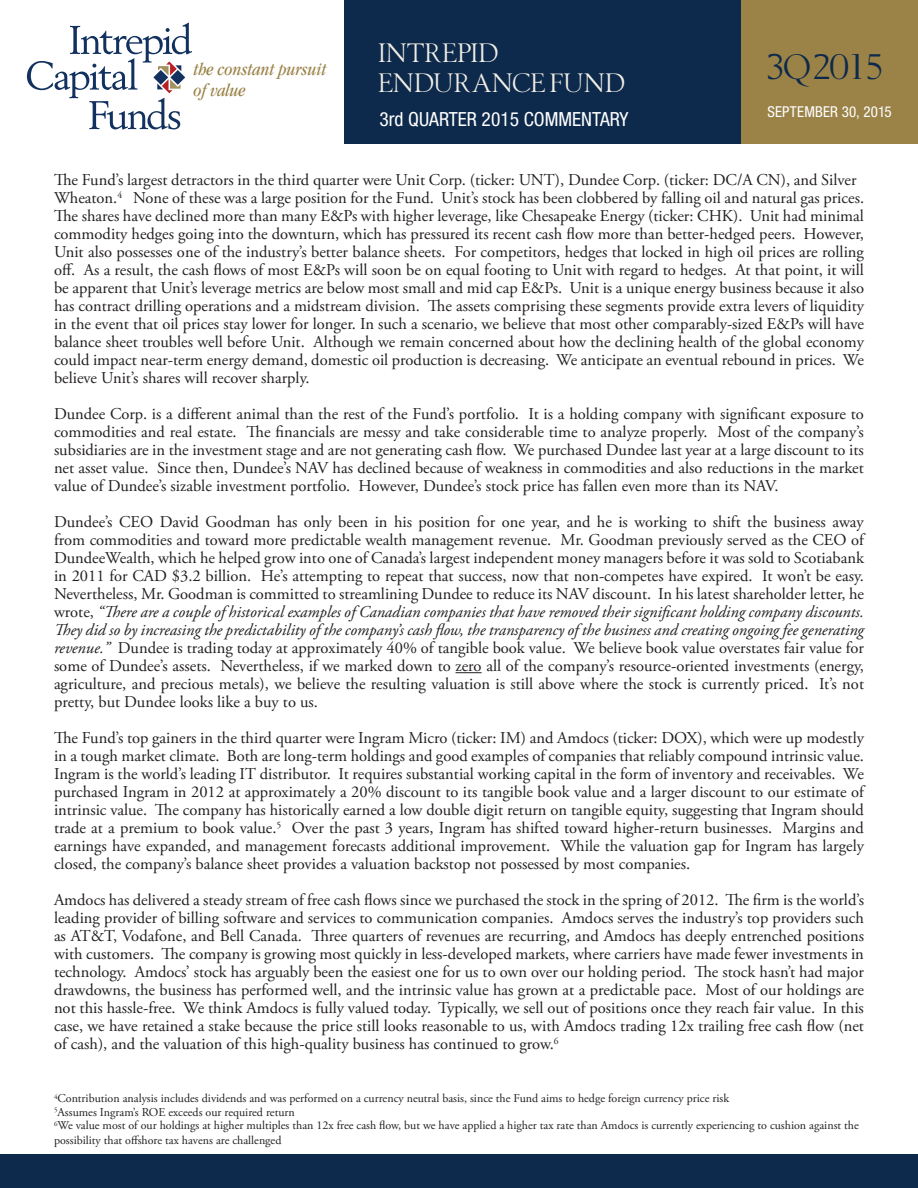
<style>
.page{position:relative;width:918px;height:1188px;background:#fff}
.page>*{position:absolute;margin:0;border:0;box-sizing:border-box;transform-origin:0 0}
.Quarter_Date{font:36px "OPTI Berling Agency";letter-spacing:-.05em;color:#0d294b}
.main_head{font:27px "OPTI Berling Agency";letter-spacing:-.005em;color:#f1eee6}
.t1{font:condensed 19.5px "Helvetica Neue";color:#fff}
.ital_head{font:italic condensed 18px "Garamond";color:#9b8348}
.t2{font:16.5px/18px "Adobe Garamond Pro";color:#231f20;text-align:justify}
.Date{font:condensed 15px "Helvetica Neue";letter-spacing:.015em;color:#fff}
.t3{font:12px/15px "Adobe Garamond Pro";color:#231f20}
.s1{font-style:italic}
</style>
<div class="page">
<svg style="left:456px;top:672px;width:26px;height:1px"></svg>
<div style="left:0;top:1155px;width:918px;height:33px;background:#0d294b"></div>
<div style="left:741px;top:0;width:177px;height:143px;background:#9b8348"></div>
<div style="left:344px;top:0;width:397px;height:143px;background:#0d294b"></div>
<svg style="left:27px;top:23px;width:165px;height:107px"></svg>
<p class="ital_head" style="left:193px;top:59px;width:134px">the constant pursuit</p>
<p class="ital_head" style="left:193px;top:80px;width:53px">of value</p>
<p class="main_head" style="left:378px;top:38px;width:122px">INTREPID</p>
<p class="main_head" style="left:378px;top:68px;width:249px">ENDURANCE FUND</p>
<p class="t1" style="left:379px;top:108px;width:251px">3rd QUARTER 2015 COMMENTARY</p>
<p class="Quarter_Date" style="left:766px;top:48px;width:120px">3Q 2015</p>
<p class="Date" style="left:767px;top:103px;width:126px">SEPTEMBER 30, 2015</p>
<p class="t2" style="left:54px;top:171px;width:812px;text-align:left">The Fund’s largest detractors in the third quarter were Unit Corp. (ticker: UNT), Dundee Corp. (ticker: DC/A CN), and Silver Wheaton.<sup>4</sup> None of these was a large position for the Fund. Unit’s stock has been clobbered by falling oil and natural gas prices.<br>The shares have declined more than many E&amp;Ps with higher leverage, like Chesapeake Energy (ticker: CHK). Unit had minimal commodity hedges going into the downturn, which has pressured its recent cash flow more than better-hedged peers. However, Unit also possesses one of the industry’s better balance sheets. For competitors, hedges that locked in high oil prices are rolling off. As a result, the cash flows of most E&amp;Ps will soon be on equal footing to Unit with regard to hedges. At that point, it will be apparent that Unit’s leverage metrics are below most small and mid cap E&amp;Ps. Unit is a unique energy business because it also has contract drilling operations and a midstream division. The assets comprising these segments provide extra levers of liquidity in the event that oil prices stay lower for longer. In such a scenario, we believe that most other comparably-sized E&amp;Ps will have balance sheet troubles well before Unit. Although we remain concerned about how the declining health of the global economy could impact near-term energy demand, domestic oil production is decreasing. We anticipate an eventual rebound in prices. We believe Unit’s shares will recover sharply.</p>
<p class="t2" style="left:54px;top:405px;width:811px">Dundee Corp. is a different animal than the rest of the Fund’s portfolio. It is a holding company with significant exposure to commodities and real estate. The financials are messy and take considerable time to analyze properly. Most of the company’s subsidiaries are in the investment stage and are not generating cash flow. We purchased Dundee last year at a large discount to its net asset value. Since then, Dundee’s NAV has declined because of weakness in commodities and also reductions in the market value of Dundee’s sizable investment portfolio. However, Dundee’s stock price has fallen even more than its NAV.</p>
<p class="t2" style="left:54px;top:513px;width:812px">Dundee’s CEO David Goodman has only been in his position for one year, and he is working to shift the business away from commodities and toward more predictable wealth management revenue. Mr. Goodman previously served as the CEO of DundeeWealth, which he helped grow into one of Canada’s largest independent money managers before it was sold to Scotiabank in 2011 for CAD $3.2 billion. He’s attempting to repeat that success, now that non-competes have expired. It won’t be easy.<br>Nevertheless, Mr. Goodman is committed to streamlining Dundee to reduce its NAV discount. In his latest shareholder letter, he wrote, <span class="s1">“There are a couple of historical examples of Canadian companies that have removed their significant holding company discounts.<br>They did so by increasing the predictability of the company’s cash flow, the transparency of the business and creating ongoing fee generating revenue.”</span> Dundee is trading today at approximately 40% of tangible book value. We believe book value overstates fair value for some of Dundee’s assets. Nevertheless, if we marked down to zero all of the company’s resource-oriented investments (energy, agriculture, and precious metals), we believe the resulting valuation is still above where the stock is currently priced. It’s not pretty, but Dundee looks like a buy to us.</p>
<p class="t2" style="left:54px;top:729px;width:812px">The Fund’s top gainers in the third quarter were Ingram Micro (ticker: IM) and Amdocs (ticker: DOX), which were up modestly in a tough market climate. Both are long-term holdings and good examples of companies that reliably compound intrinsic value.<br>Ingram is the world’s leading IT distributor. It requires substantial working capital in the form of inventory and receivables. We purchased Ingram in 2012 at approximately a 20% discount to its tangible book value and a larger discount to our estimate of intrinsic value. The company has historically earned a low double digit return on tangible equity, suggesting that Ingram should trade at a premium to book value.<sup>5</sup> Over the past 3 years, Ingram has shifted toward higher-return businesses. Margins and earnings have expanded, and management forecasts additional improvement. While the valuation gap for Ingram has largely closed, the company’s balance sheet provides a valuation backstop not possessed by most companies.</p>
<p class="t2" style="left:54px;top:891px;width:812px">Amdocs has delivered a steady stream of free cash flows since we purchased the stock in the spring of 2012. The firm is the world’s leading provider of billing software and services to communication companies. Amdocs serves the industry’s top providers such as AT&amp;T, Vodafone, and Bell Canada. Three quarters of revenues are recurring, and Amdocs has deeply entrenched positions with customers. The company is growing most quickly in less-developed markets, where carriers have made fewer investments in technology. Amdocs’ stock has arguably been the easiest one for us to own over our holding period. The stock hasn’t had major drawdowns, the business has performed well, and the intrinsic value has grown at a predictable pace. Most of our holdings are not this hassle-free. We think Amdocs is fully valued today. Typically, we sell out of positions once they reach fair value. In this case, we have retained a stake because the price still looks reasonable to us, with Amdocs trading 12x trailing free cash flow (net of cash), and the valuation of this high-quality business has continued to grow.<sup>6</sup></p>
<p class="t3" style="left:54px;top:1092px;width:677px"><sup>4</sup>Contribution analysis includes dividends and was performed on a currency neutral basis, since the Fund aims to hedge foreign currency price risk</p>
<p class="t3" style="left:54px;top:1105px;width:242px"><sup>5</sup>Assumes Ingram’s ROE exceeds our required return</p>
<p class="t3" style="left:54px;top:1119px;width:806px"><sup>6</sup>We value most of our holdings at higher multiples than 12x free cash flow, but we have applied a higher tax rate than Amdocs is currently experiencing to cushion against the possibility that offshore tax havens are challenged</p>
</div>
